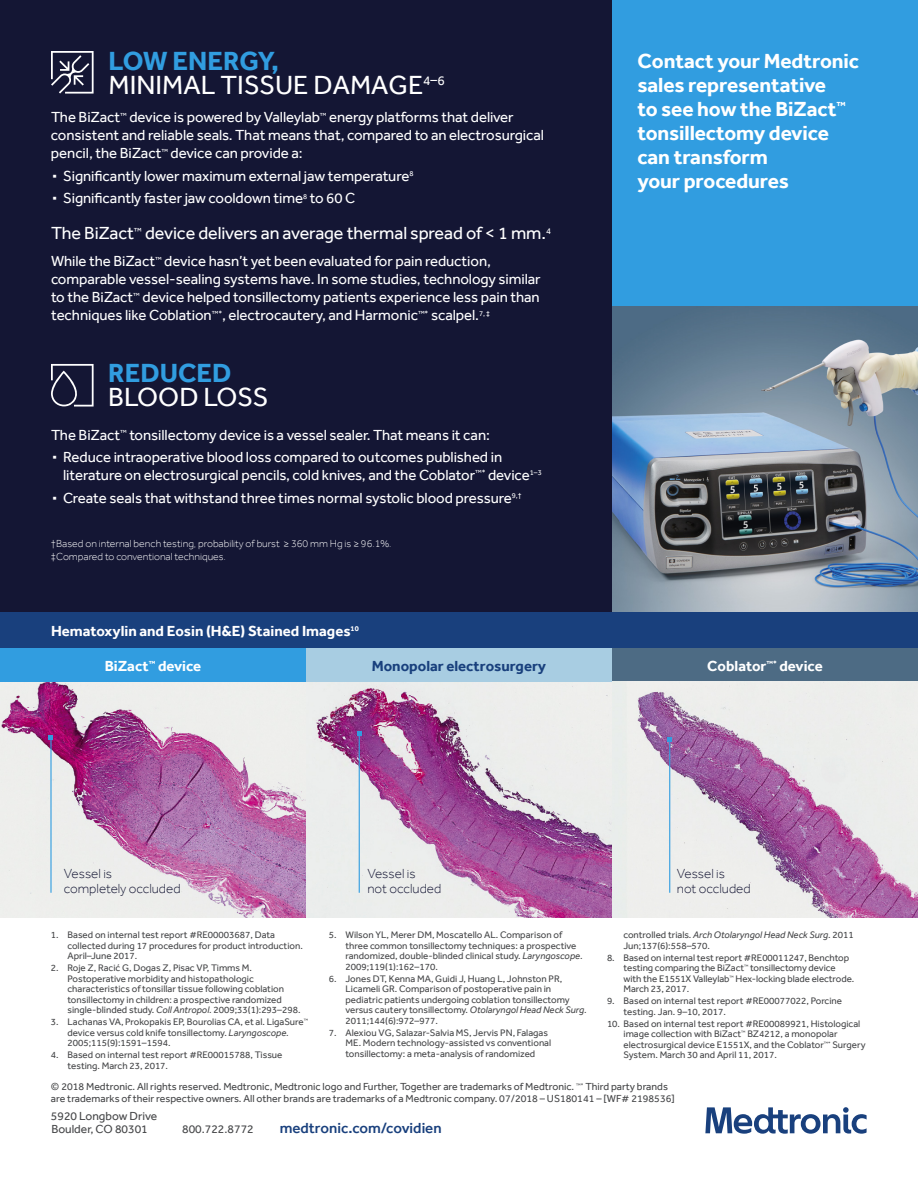
<style>
.page{position:relative;width:918px;height:1188px;background:#fff}
.page>*{position:absolute;margin:0;border:0;box-sizing:border-box;transform-origin:0 0}
.t1{font:27px/24px "Effra";color:#fff}
.t2{font:700 27px "Effra";color:#319de0}
.t3{font:700 21px/24px "Effra";letter-spacing:-.005em;color:#fff}
.t4{font:18px "Effra";letter-spacing:-.005em;color:#fff}
.t5{font:15px/18px "Effra";letter-spacing:-.005em;color:#fff}
.t6{font:700 15px "Effra";color:#fff}
.t7{font:700 15px "Effra";color:#19407d}
.t8{font:500 15px "Effra";color:#19407d}
.t9{font:300 13.5px/15px "Effra";color:#141634}
.t10{font:12px/13.5px "Effra";color:#464749}
.t11{font:10.5px/12px "Effra";color:#464749}
.t12{font:300 10.5px/13.5px "Effra";color:#fff}
.t13{font:9.75px/10.5px "Effra";color:#464749}
.s1{font-weight:700;color:#319de0}
.s2{font-size:30px}
.s3{font-style:italic}
</style>
<div class="page">
<div style="left:0;top:0;width:612px;height:612px;background:#141634"></div>
<svg style="left:51px;top:364px;width:43px;height:43px"></svg>
<img style="left:0;top:682px;width:306px;height:236px">
<img style="left:306px;top:682px;width:612px;height:236px">
<div style="left:0;top:648px;width:306px;height:34px;background:#319de0"></div>
<div style="left:306px;top:648px;width:306px;height:34px;background:#a8cde2"></div>
<div style="left:612px;top:648px;width:306px;height:34px;background:#4d6b84"></div>
<div style="left:0;top:612px;width:918px;height:36px;background:#19407d"></div>
<hr style="left:50px;top:738px;width:2px;height:155px;background:#319de0">
<svg style="left:49px;top:736px;width:4px;height:4px"></svg>
<hr style="left:359px;top:734px;width:1px;height:159px;background:#319de0">
<svg style="left:357px;top:728px;width:11px;height:8px"></svg>
<hr style="left:669px;top:740px;width:1px;height:153px;background:#319de0">
<svg style="left:668px;top:728px;width:6px;height:14px"></svg>
<svg style="left:705px;top:1107px;width:162px;height:27px"></svg>
<div style="left:612px;top:0;width:306px;height:306px;background:#319de0"></div>
<img style="left:612px;top:306px;width:306px;height:306px">
<svg style="left:51px;top:51px;width:43px;height:43px"></svg>
<h1 class="t1" style="left:109px;top:48px;width:338px"><span class="s1">LOW ENERGY,<br></span>MINIMAL TISSUE DAMAGE<sup>4–6</sup></h1>
<h3 class="t5" style="left:51px;top:108px;width:495px">The BiZact<sup>™</sup> device is powered by Valleylab<sup>™</sup> energy platforms that deliver consistent and reliable seals. That means that, compared to an electrosurgical pencil, the BiZact<sup>™</sup> device can provide a:</h3>
<h3 class="t5" style="left:51px;top:165px;width:364px;line-height:22.5px"><span class="s2">∙</span> Significantly lower maximum external jaw temperature<sup>8 </sup><span class="s2">∙</span> Significantly faster jaw cooldown time<sup>8</sup> to 60 C</h3>
<h3 class="t4" style="left:51px;top:223px;width:501px">The BiZact<sup>™</sup> device delivers an average thermal spread of &lt; 1 mm.<sup>4</sup></h3>
<p class="t5" style="left:51px;top:252px;width:491px">While the BiZact<sup>™</sup> device hasn’t yet been evaluated for pain reduction, comparable vessel-sealing systems have. In some studies, technology similar to the BiZact<sup>™</sup> device helped tonsillectomy patients experience less pain than techniques like Coblation<sup>™*</sup>, electrocautery, and Harmonic<sup>™*</sup> scalpel.<sup>7,</sup> <sup>‡</sup></p>
<h1 class="t2" style="left:108px;top:356px;width:125px">REDUCED</h1>
<h1 class="t1" style="left:108px;top:384px;width:162px">BLOOD LOSS</h1>
<h3 class="t5" style="left:51px;top:423px;width:453px;line-height:22.5px">The BiZact<sup>™</sup> tonsillectomy device is a vessel sealer. That means it can:<br><span class="s2">∙</span> Reduce intraoperative blood loss compared to outcomes published in</h3>
<h3 class="t5" style="left:51px;top:464px;width:492px;line-height:22.5px;text-indent:12px">literature on electrosurgical pencils, cold knives, and the Coblator<sup>™*</sup> device<sup>1–3 </sup><span class="s2">∙</span> Create seals that withstand three times normal systolic blood pressure<sup>9,†</sup></h3>
<p class="t12" style="left:51px;top:537px;width:342px">†Based on internal bench testing, probability of burst ≥ 360 mm Hg is ≥ 96.1%. ‡Compared to conventional techniques.</p>
<h3 class="t6" style="left:51px;top:622px;width:309px">Hematoxylin and Eosin (H&amp;E) Stained Images<sup>10</sup></h3>
<h2 class="t3" style="left:637px;top:48px;width:223px">Contact your Medtronic sales representative<br>to see how the BiZact<sup>™ </sup>tonsillectomy device can transform<br>your procedures</h2>
<h3 class="t6" style="left:105px;top:657px;width:98px">BiZact<sup>™</sup> device</h3>
<h3 class="t7" style="left:372px;top:657px;width:176px">Monopolar electrosurgery</h3>
<h3 class="t6" style="left:707px;top:657px;width:117px">Coblator<sup>™*</sup> device</h3>
<h3 class="t9" style="left:370px;top:863px;width:75px">Vessel is<br>not occluded</h3>
<h3 class="t9" style="left:676px;top:863px;width:75px">Vessel is<br>not occluded</h3>
<h3 class="t9" style="left:64px;top:866px;width:118px">Vessel is<br>completely occluded</h3>
<h3 class="t9" style="left:367px;top:866px;width:75px">Vessel is<br>not occluded</h3>
<h3 class="t9" style="left:677px;top:866px;width:75px">Vessel is<br>not occluded</h3>
<p class="t13" style="left:67px;top:930px;width:237px;text-indent:-16px">1. Based on internal test report #RE00003687, Data collected during 17 procedures for product introduction.<br>April–June 2017.</p>
<p class="t13" style="left:67px;top:963px;width:235px;text-indent:-16px">2. Roje Z, Racić G, Dogas Z, Pisac VP, Timms M.<br>Postoperative morbidity and histopathologic characteristics of tonsillar tissue following coblation tonsillectomy in children: a prospective randomized single-blinded study. <span class="s3">Coll Antropol.</span> 2009;33(1):293–298.</p>
<p class="t13" style="left:67px;top:1017px;width:242px;text-indent:-16px">3. Lachanas VA, Prokopakis EP, Bourolias CA, et al. LigaSure<sup>™ </sup>device versus cold knife tonsillectomy. <span class="s3">Laryngoscope.<br></span>2005;115(9):1591–1594.</p>
<p class="t13" style="left:67px;top:1050px;width:216px;text-indent:-16px">4. Based on internal test report #RE00015788, Tissue testing. March 23, 2017.</p>
<p class="t13" style="left:345px;top:930px;width:239px;text-indent:-16px">5. Wilson YL, Merer DM, Moscatello AL. Comparison of three common tonsillectomy techniques: a prospective randomized, double-blinded clinical study. <span class="s3">Laryngoscope.<br></span>2009;119(1):162–170.</p>
<p class="t13" style="left:345px;top:973px;width:243px;text-indent:-16px">6. Jones DT, Kenna MA, Guidi J, Huang L, Johnston PR, Licameli GR. Comparison of postoperative pain in pediatric patients undergoing coblation tonsillectomy versus cautery tonsillectomy. <span class="s3">Otolaryngol Head Neck Surg.<br></span>2011;144(6):972–977.</p>
<p class="t13" style="left:345px;top:1027px;width:207px;text-indent:-16px">7. Alexiou VG, Salazar-Salvia MS, Jervis PN, Falagas<br>ME. Modern technology-assisted vs conventional tonsillectomy: a meta-analysis of randomized</p>
<p class="t13" style="left:623px;top:930px;width:232px">controlled trials. <span class="s3">Arch Otolaryngol Head Neck Surg.</span> 2011<br>Jun;137(6):558–570.</p>
<p class="t13" style="left:623px;top:952px;width:232px;text-indent:-16px">8. Based on internal test report #RE00011247, Benchtop testing comparing the BiZact<sup>™</sup> tonsillectomy device with the E1551X Valleylab<sup>™</sup> Hex-locking blade electrode.<br>March 23, 2017.</p>
<p class="t13" style="left:624px;top:996px;width:220px;text-indent:-16px">9. Based on internal test report #RE00077022, Porcine testing. Jan. 9–10, 2017.</p>
<p class="t13" style="left:623px;top:1018px;width:244px;text-indent:-16px">10. Based on internal test report #RE00089921, Histological image collection with BiZact<sup>™</sup> BZ4212, a monopolar electrosurgical device E1551X, and the Coblator<sup>™*</sup> Surgery System. March 30 and April 11, 2017.</p>
<p class="t11" style="left:51px;top:1080px;width:625px">© 2018 Medtronic. All rights reserved. Medtronic, Medtronic logo and Further, Together are trademarks of Medtronic. <sup>™*</sup> Third party brands are trademarks of their respective owners. All other brands are trademarks of a Medtronic company. 07/2018 – US180141 – [WF# 2198536]</p>
<p class="t10" style="left:51px;top:1109px;width:108px">5920 Longbow Drive<br>Boulder, CO 80301</p>
<p class="t10" style="left:182px;top:1122px;width:73px">800.722.8772</p>
<h3 class="t8" style="left:280px;top:1119px;width:163px">medtronic.com/covidien</h3>
</div>
